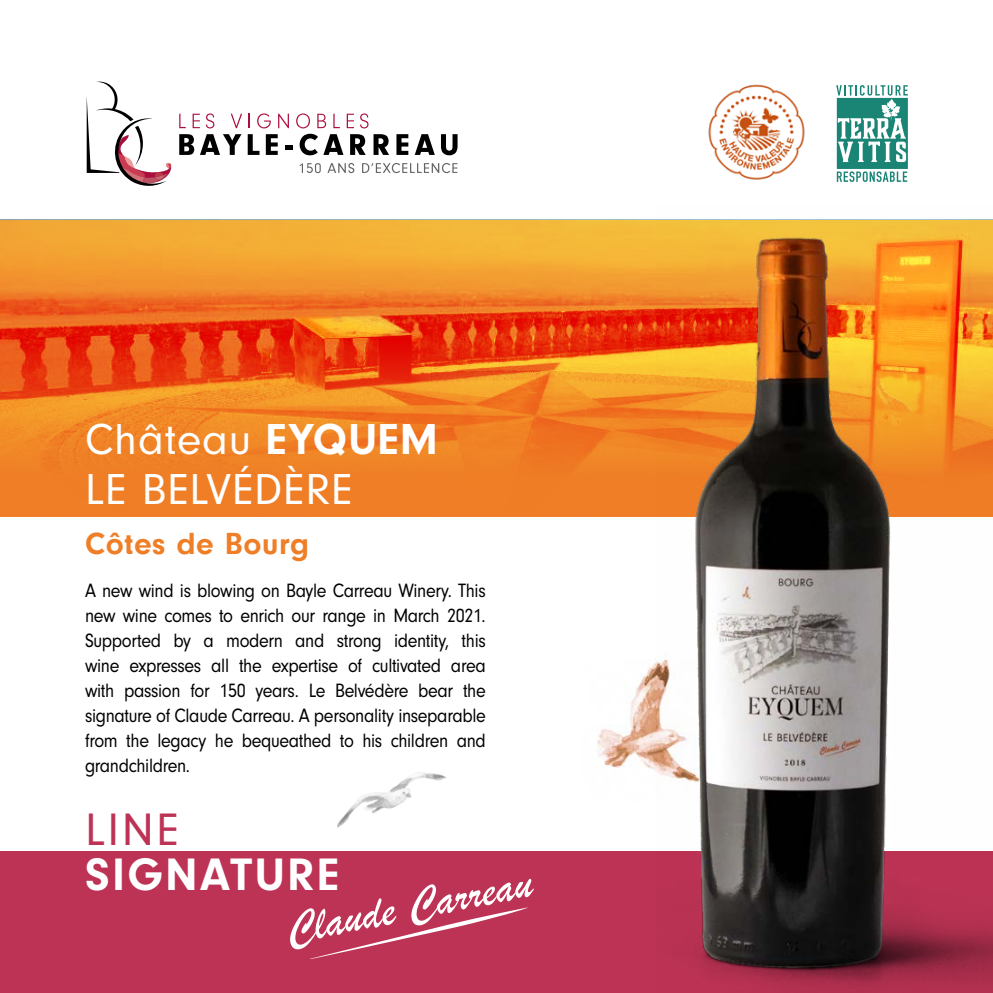
<style>
.page{position:relative;width:993px;height:993px;background:#fff}
.page>*{position:absolute;margin:0;border:0;box-sizing:border-box;transform-origin:0 0}
.t1{font:700 47.25px "Neuzeit Gro";letter-spacing:.05em;color:#fff}
.t2{font:47.25px "Neuzeit Gro";color:#bd3355}
.t3{font:45px/50px "Neuzeit Gro";letter-spacing:.02em;color:#fff}
.t4{font:700 31.75px "Neuzeit Gro";letter-spacing:.02em;color:#ef7e26}
.t5{font:20px/25px "Neuzeit Gro";letter-spacing:-.02em;color:#000;text-align:justify;scale:.9 1}
.s1{font-weight:700}
</style>
<div class="page">
<img style="left:597px;top:659px;width:59px;height:112px">
<img style="left:337px;top:773px;width:110px;height:55px">
<div style="left:0;top:851px;width:992px;height:141px;background:#bd3355"></div>
<img style="left:0;top:220px;width:656px;height:295px">
<img style="left:656px;top:219px;width:336px;height:773px">
<svg style="left:87px;top:81px;width:85px;height:105px"></svg>
<svg style="left:179px;top:134px;width:15px;height:21px"></svg>
<svg style="left:200px;top:134px;width:41px;height:21px"></svg>
<svg style="left:247px;top:134px;width:12px;height:21px"></svg>
<svg style="left:266px;top:134px;width:11px;height:21px"></svg>
<svg style="left:285px;top:145px;width:7px;height:4px"></svg>
<svg style="left:299px;top:134px;width:44px;height:21px"></svg>
<svg style="left:350px;top:134px;width:15px;height:21px"></svg>
<svg style="left:373px;top:134px;width:16px;height:21px"></svg>
<svg style="left:396px;top:134px;width:12px;height:21px"></svg>
<svg style="left:414px;top:134px;width:20px;height:21px"></svg>
<svg style="left:441px;top:134px;width:16px;height:21px"></svg>
<svg style="left:179px;top:114px;width:7px;height:14px"></svg>
<svg style="left:192px;top:114px;width:8px;height:14px"></svg>
<svg style="left:206px;top:113px;width:8px;height:15px"></svg>
<svg style="left:231px;top:114px;width:11px;height:14px"></svg>
<svg style="left:248px;top:114px;width:2px;height:14px"></svg>
<svg style="left:257px;top:113px;width:14px;height:15px"></svg>
<svg style="left:278px;top:114px;width:11px;height:14px"></svg>
<svg style="left:296px;top:113px;width:14px;height:15px"></svg>
<svg style="left:317px;top:114px;width:9px;height:14px"></svg>
<svg style="left:333px;top:114px;width:7px;height:14px"></svg>
<svg style="left:346px;top:114px;width:8px;height:14px"></svg>
<svg style="left:360px;top:113px;width:8px;height:15px"></svg>
<svg style="left:299px;top:163px;width:21px;height:10px"></svg>
<svg style="left:327px;top:163px;width:27px;height:10px"></svg>
<svg style="left:362px;top:163px;width:95px;height:10px"></svg>
<svg style="left:836px;top:85px;width:71px;height:97px"></svg>
<img style="left:708px;top:84px;width:97px;height:96px">
<svg style="left:290px;top:878px;width:243px;height:80px"></svg>
<h2 class="t3" style="left:85px;top:414px;width:354px">Château <span class="s1">EYQUEM<br></span>LE BELVÉDÈRE</h2>
<h3 class="t4" style="left:85px;top:525px;width:225px">Côtes de Bourg</h3>
<p class="t5" style="left:85px;top:577px;width:446px">A new wind is blowing on Bayle Carreau Winery. This new wine comes to enrich our range in March 2021.<br>Supported by a modern and strong identity, this wine expresses all the expertise of cultivated area with passion for 150 years. Le Belvédère bear the signature of Claude Carreau. A personality inseparable from the legacy he bequeathed to his children and grandchildren.</p>
<h1 class="t2" style="left:85px;top:803px;width:95px">LINE</h1>
<h1 class="t1" style="left:85px;top:847px;width:256px">SIGNATURE</h1>
</div>
